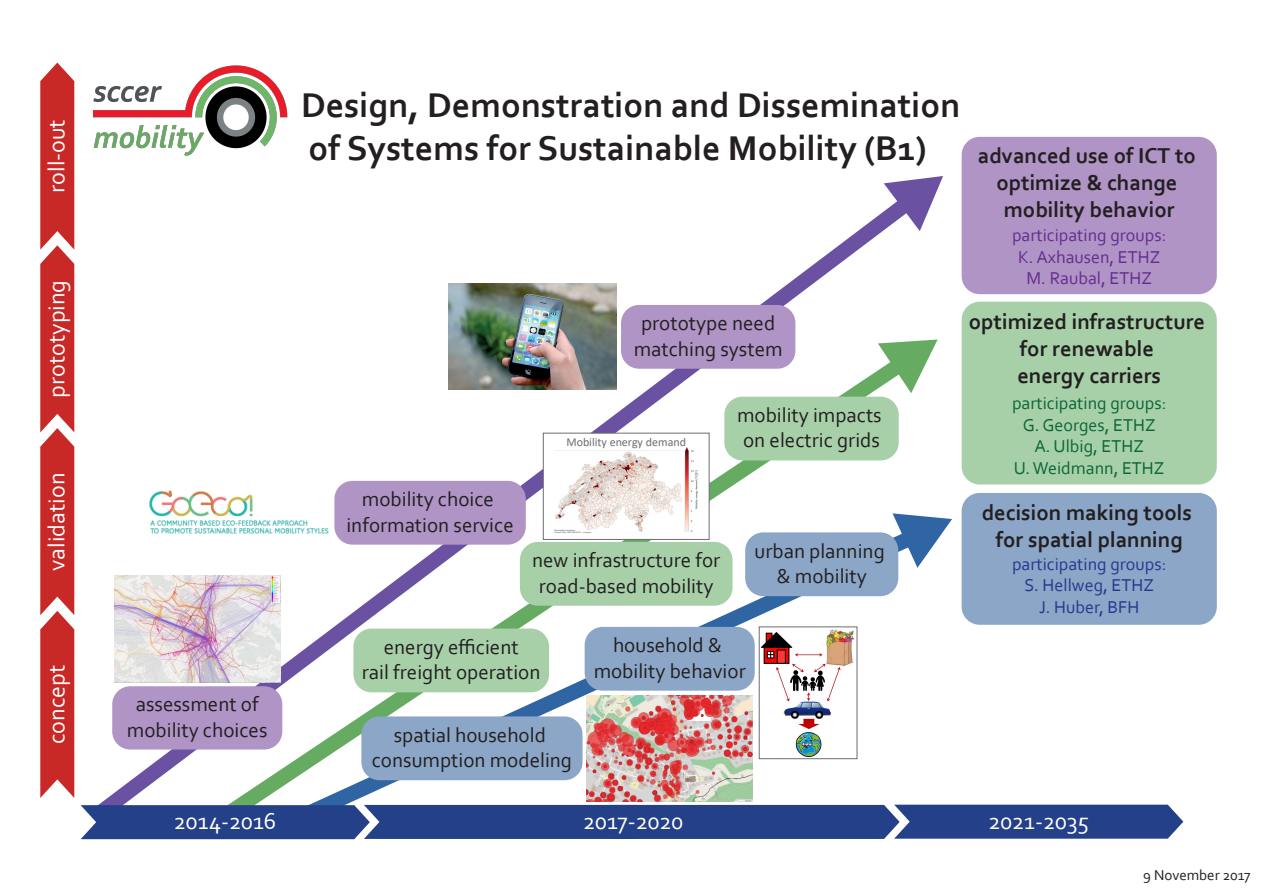
<style>
.page{position:relative;width:1263px;height:893px;background:#fff}
.page>*{position:absolute;margin:0;border:0;box-sizing:border-box;transform-origin:0 0}
.t1{font:700 36px/43.2px "Corbel";color:#231f20}
.t2{font:24px "Corbel";color:#fff}
.t3{font:24px "Corbel";letter-spacing:-.02em;color:#fff}
.t4{font:700 22.5px/27px "Corbel";color:#231f20;text-align:center}
.t5{font:21px/25.2px "Corbel";color:#231f20;text-align:center}
.t6{font:18px/21.6px "Corbel";color:#0c6638;text-align:center}
.t7{font:18px/21.6px "Corbel";color:#652d91;text-align:center}
.t8{font:18px/21.6px "Corbel";color:#283890;text-align:center}
.t9{font:15px "Corbel";color:#231f20}
.t10{font:12px "Calibri";color:#6c6d70}
</style>
<div class="page">
<svg style="left:80px;top:211px;width:804px;height:595px"></svg>
<svg style="left:884px;top:176px;width:59px;height:55px"></svg>
<svg style="left:923px;top:516px;width:29px;height:44px"></svg>
<svg style="left:205px;top:343px;width:718px;height:462px"></svg>
<svg style="left:878px;top:340px;width:60px;height:53px"></svg>
<svg style="left:40px;top:63px;width:34px;height:735px;background:#cd3e3b"></svg>
<img style="left:93px;top:65px;width:195px;height:91px">
<div style="left:962px;top:302px;width:255px;height:182px;background:#a7d0a9;border-radius:18px"></div>
<div style="left:962px;top:137px;width:255px;height:157px;background:#af94c5;border-radius:18px"></div>
<div style="left:962px;top:493px;width:255px;height:132px;background:#8ba6c6;border-radius:18px"></div>
<div style="left:112px;top:686px;width:170px;height:63px;background:#af94c5;border-radius:18px"></div>
<div style="left:621px;top:305px;width:174px;height:64px;background:#af94c5;border-radius:18px"></div>
<div style="left:334px;top:481px;width:192px;height:64px;background:#af94c5;border-radius:18px"></div>
<div style="left:353px;top:629px;width:196px;height:63px;background:#a7d0a9;border-radius:18px"></div>
<div style="left:585px;top:627px;width:170px;height:64px;background:#8ba6c6;border-radius:18px"></div>
<div style="left:520px;top:542px;width:212px;height:64px;background:#a7d0a9;border-radius:18px"></div>
<div style="left:745px;top:532px;width:153px;height:64px;background:#8ba6c6;border-radius:18px"></div>
<img style="left:448px;top:284px;width:169px;height:106px">
<div style="left:361px;top:716px;width:221px;height:64px;background:#8ba6c6;border-radius:18px"></div>
<div style="left:724px;top:397px;width:175px;height:63px;background:#a7d0a9;border-radius:18px"></div>
<img style="left:114px;top:576px;width:166px;height:106px">
<div style="left:759px;top:626px;width:98px;height:133px;background:#fff;border:1px solid #6c6d70"></div>
<img style="left:761px;top:629px;width:94px;height:128px">
<div style="left:81px;top:805px;width:1102px;height:34px;background:#244088"></div>
<img style="left:148px;top:490px;width:183px;height:45px">
<div style="left:543px;top:433px;width:166px;height:107px;background:#fff;border:1px solid #6c6d70"></div>
<img style="left:554px;top:447px;width:144px;height:86px">
<div style="left:552px;top:446px;width:132px;height:5px;background:#fff"></div>
<img style="left:587px;top:695px;width:166px;height:106px">
<p class="t2" style="left:42px;top:193px;width:75px;rotate:-90deg">roll-out</p>
<p class="t2" style="left:42px;top:398px;width:120px;rotate:-90deg">prototyping</p>
<p class="t2" style="left:42px;top:571px;width:99px;rotate:-90deg">validation</p>
<p class="t2" style="left:42px;top:744px;width:81px;rotate:-90deg">concept</p>
<p class="t5" style="left:127px;top:691px;width:142px">assessment of mobility choices</p>
<h1 class="t1" style="left:301px;top:83px;width:661px">Design, Demonstration and Dissemination of Systems for Sustainable Mobility (B1)</h1>
<p class="t5" style="left:634px;top:310px;width:150px">prototype need matching system</p>
<p class="t5" style="left:346px;top:486px;width:169px">mobility choice information service</p>
<p class="t10" style="left:566px;top:433px;width:121px">Mobility energy demand</p>
<p class="t5" style="left:737px;top:402px;width:146px;text-align:left">mobility impacts on electric grids</p>
<p class="t5" style="left:532px;top:547px;width:190px">new infrastructure for road-based mobility</p>
<p class="t5" style="left:754px;top:538px;width:132px">urban planning &amp; mobility</p>
<p class="t5" style="left:362px;top:633px;width:180px">energy efficient<br>rail freight operation</p>
<p class="t5" style="left:594px;top:632px;width:153px">household &amp; mobility behavior</p>
<p class="t4" style="left:978px;top:142px;width:220px">advanced use of ICT to optimize &amp; change mobility behavior</p>
<p class="t7" style="left:1012px;top:224px;width:156px">participating groups:<br>K. Axhausen, ETHZ<br>M. Raubal, ETHZ</p>
<p class="t4" style="left:969px;top:308px;width:238px">optimized infrastructure for renewable<br>energy carriers</p>
<p class="t6" style="left:1012px;top:392px;width:156px">participating groups:<br>G. Georges, ETHZ<br>A. Ulbig, ETHZ<br>U. Weidmann, ETHZ</p>
<p class="t4" style="left:982px;top:498px;width:212px">decision making tools for spatial planning</p>
<p class="t8" style="left:1012px;top:552px;width:156px">participating groups:<br>S. Hellweg, ETHZ<br>J. Huber, BFH</p>
<p class="t5" style="left:372px;top:722px;width:202px">spatial household consumption modeling</p>
<p class="t2" style="left:174px;top:806px;width:104px">2014-2016</p>
<p class="t3" style="left:583px;top:806px;width:102px">2017-2020</p>
<p class="t3" style="left:988px;top:806px;width:102px">2021-2035</p>
<p class="t9" style="left:1143px;top:866px;width:109px">9 November 2017</p>
</div>
